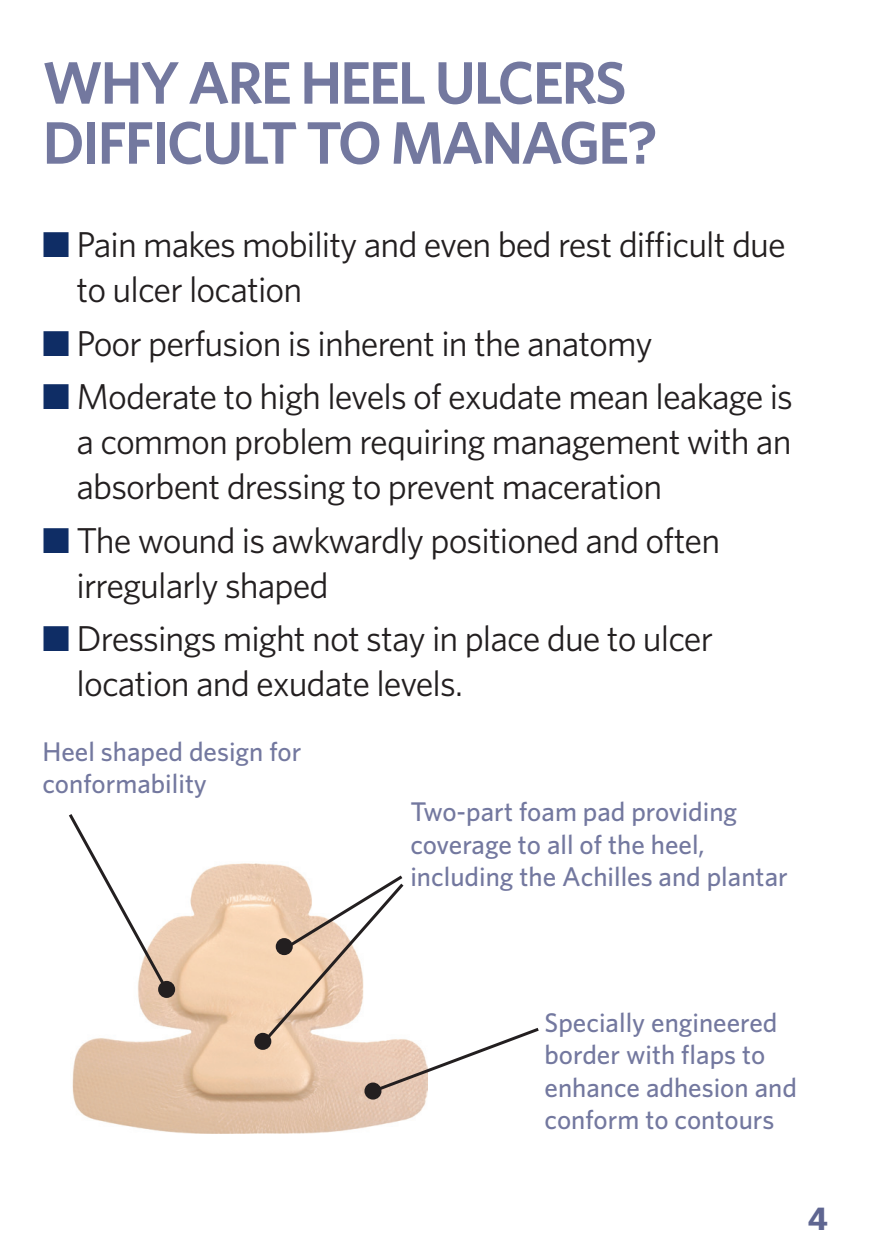
<style>
.page{position:relative;width:893px;height:1259px;background:#fff}
.page>*{position:absolute;margin:0;border:0;box-sizing:border-box;transform-origin:0 0}
.t1{font:600 60px/60px "Whitney";letter-spacing:-.04em;color:#73789f}
.t2{font:36px/45px "Whitney";letter-spacing:-.025em;color:#231f20}
.t3{font:700 33px "Whitney";color:#5f6691}
.t4{font:500 27px/32.4px "Whitney";color:#73789f}
.s1{color:#0f2d65}
</style>
<div class="page">
<img style="left:72px;top:863px;width:355px;height:270px">
<div style="left:256px;top:1034px;width:14px;height:14px;background:#231f20;border-radius:50%"></div>
<div style="left:254px;top:1032px;width:17px;height:18px;border:3px solid #231f20;border-radius:50%"></div>
<svg style="left:259px;top:872px;width:280px;height:223px"></svg>
<div style="left:366px;top:1084px;width:14px;height:14px;background:#231f20;border-radius:50%"></div>
<div style="left:364px;top:1082px;width:17px;height:17px;border:3px solid #231f20;border-radius:50%"></div>
<svg style="left:69px;top:814px;width:103px;height:181px"></svg>
<div style="left:160px;top:982px;width:14px;height:14px;background:#231f20;border-radius:50%"></div>
<div style="left:158px;top:981px;width:17px;height:17px;border:3px solid #231f20;border-radius:50%"></div>
<h1 class="t1" style="left:43px;top:51px;width:617px">WHY ARE HEEL ULCERS<br>DIFFICULT to MANAGE?</h1>
<p class="t2" style="left:77px;top:221px;width:711px;text-indent:-34px"><span class="s1">■</span> Pain makes mobility and even bed rest difficult due to ulcer location</p>
<p class="t2" style="left:43px;top:320px;width:612px"><span class="s1">■</span> Poor perfusion is inherent in the anatomy</p>
<p class="t2" style="left:77px;top:373px;width:718px;text-align:justify;text-indent:-34px"><span class="s1">■</span> Moderate to high levels of exudate mean leakage is a common problem requiring management with an absorbent dressing to prevent maceration</p>
<p class="t2" style="left:77px;top:517px;width:645px;text-indent:-34px"><span class="s1">■</span> The wound is awkwardly positioned and often irregularly shaped</p>
<p class="t2" style="left:77px;top:615px;width:638px;text-indent:-34px"><span class="s1">■</span> Dressings might not stay in place due to ulcer location and exudate levels.</p>
<p class="t4" style="left:43px;top:734px;width:260px">Heel shaped design for conformability</p>
<p class="t4" style="left:410px;top:795px;width:379px">Two-part foam pad providing coverage to all of the heel, including the Achilles and plantar</p>
<p class="t4" style="left:545px;top:1005px;width:254px">Specially engineered border with flaps to enhance adhesion and conform to contours</p>
<p class="t3" style="left:808px;top:1198px;width:22px">4</p>
</div>
